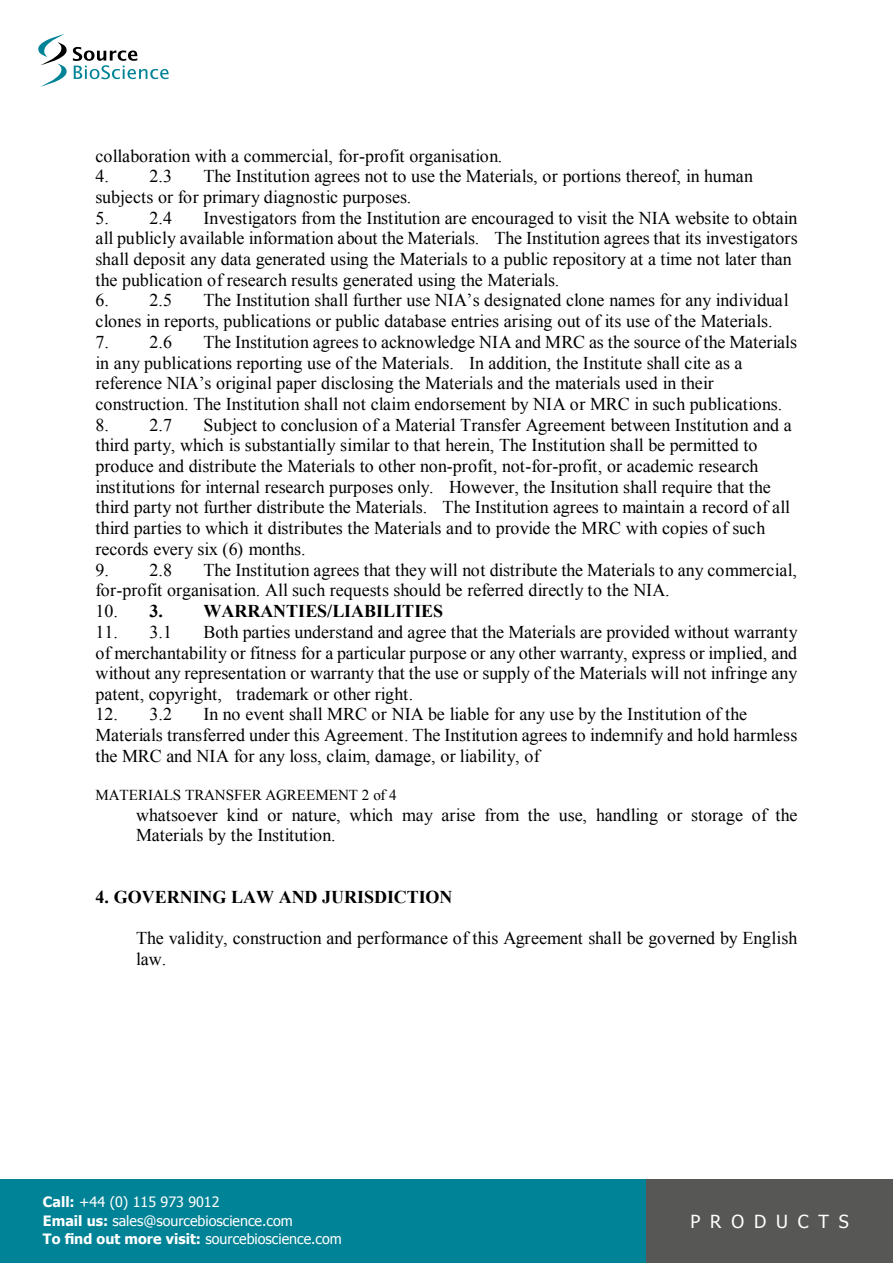
<style>
.page{position:relative;width:893px;height:1263px;background:#fff}
.page>*{position:absolute;margin:0;border:0;box-sizing:border-box;transform-origin:0 0}
.t1{font:18px/20.7px "Times New Roman";letter-spacing:-.005em;color:#000}
.t2{font:700 18px "Times New Roman";color:#000}
.t3{font:18px "Tahoma";letter-spacing:.55em;color:#fff}
.t4{font:15.15px "Times New Roman";letter-spacing:-.01em;color:#000}
.t5{font:14.25px/18.1px "Tahoma";color:#fff}
.s1{font-weight:700}
</style>
<div class="page">
<div style="left:0;top:1179px;width:893px;height:84px;background:#008396"></div>
<div style="left:646px;top:1179px;width:247px;height:84px;background:#575756"></div>
<svg style="left:38px;top:34px;width:131px;height:53px"></svg>
<p class="t1" style="left:95px;top:145px;width:408px">collaboration with a commercial, for-profit organisation.</p>
<p class="t1" style="left:95px;top:165px;width:78px">4. 2.3</p>
<p class="t1" style="left:95px;top:165px;width:659px;text-indent:108px">The Institution agrees not to use the Materials, or portions thereof, in human subjects or for primary diagnostic purposes.</p>
<p class="t1" style="left:95px;top:207px;width:78px">5. 2.4</p>
<p class="t1" style="left:95px;top:207px;width:704px;text-indent:108px">Investigators from the Institution are encouraged to visit the NIA website to obtain all publicly available information about the Materials. The Institution agrees that its investigators shall deposit any data generated using the Materials to a public repository at a time not later than the publication of research results generated using the Materials.</p>
<p class="t1" style="left:95px;top:290px;width:78px">6. 2.5</p>
<p class="t1" style="left:95px;top:290px;width:695px;text-indent:108px">The Institution shall further use NIA’s designated clone names for any individual clones in reports, publications or public database entries arising out of its use of the Materials.</p>
<p class="t1" style="left:95px;top:331px;width:78px">7. 2.6</p>
<p class="t1" style="left:95px;top:331px;width:703px;text-indent:108px">The Institution agrees to acknowledge NIA and MRC as the source of the Materials in any publications reporting use of the Materials. In addition, the Institute shall cite as a reference NIA’s original paper disclosing the Materials and the materials used in their construction. The Institution shall not claim endorsement by NIA or MRC in such publications.</p>
<p class="t1" style="left:95px;top:414px;width:78px">8. 2.7</p>
<p class="t1" style="left:95px;top:414px;width:698px;text-indent:108px">Subject to conclusion of a Material Transfer Agreement between Institution and a third party, which is substantially similar to that herein, The Institution shall be permitted to produce and distribute the Materials to other non-profit, not-for-profit, or academic research institutions for internal research purposes only. However, the Insitution shall require that the third party not further distribute the Materials. The Institution agrees to maintain a record of all third parties to which it distributes the Materials and to provide the MRC with copies of such records every six (6) months.</p>
<p class="t1" style="left:95px;top:559px;width:78px">9. 2.8</p>
<p class="t1" style="left:95px;top:559px;width:703px;text-indent:108px">The Institution agrees that they will not distribute the Materials to any commercial, for-profit organisation. All such requests should be referred directly to the NIA.</p>
<p class="t1" style="left:95px;top:601px;width:69px">10. <span class="s1">3.</span></p>
<p class="t2" style="left:203px;top:599px;width:241px">WARRANTIES/LIABILITIES</p>
<p class="t1" style="left:95px;top:621px;width:78px">11. 3.1</p>
<p class="t1" style="left:95px;top:621px;width:704px;text-align:justify;text-indent:108px">Both parties understand and agree that the Materials are provided without warranty of merchantability or fitness for a particular purpose or any other warranty, express or implied, and without any representation or warranty that the use or supply of the Materials will not infringe any patent, copyright, trademark or other right.</p>
<p class="t1" style="left:95px;top:704px;width:78px">12. 3.2</p>
<p class="t1" style="left:95px;top:704px;width:703px;text-indent:108px">In no event shall MRC or NIA be liable for any use by the Institution of the<br>Materials transferred under this Agreement. The Institution agrees to indemnify and hold harmless the MRC and NIA for any loss, claim, damage, or liability, of</p>
<p class="t4" style="left:95px;top:785px;width:303px">MATERIALS TRANSFER AGREEMENT 2 of 4</p>
<p class="t1" style="left:136px;top:804px;width:663px">whatsoever kind or nature, which may arise from the use, handling or storage of the<br>Materials by the Institution.</p>
<p class="t2" style="left:95px;top:885px;width:359px">4. GOVERNING LAW AND JURISDICTION</p>
<p class="t1" style="left:136px;top:927px;width:663px">The validity, construction and performance of this Agreement shall be governed by English law.</p>
<p class="t5" style="left:43px;top:1192px;width:251px"><span class="s1">Call:</span> +44 (0) 115 973 9012<br><span class="s1">Email us:</span> sales@sourcebioscience.com</p>
<p class="t5" style="left:43px;top:1229px;width:300px"><span class="s1">To find out more visit:</span> sourcebioscience.com</p>
<p class="t3" style="left:690px;top:1209px;width:160px">PRODUCTS</p>
</div>
